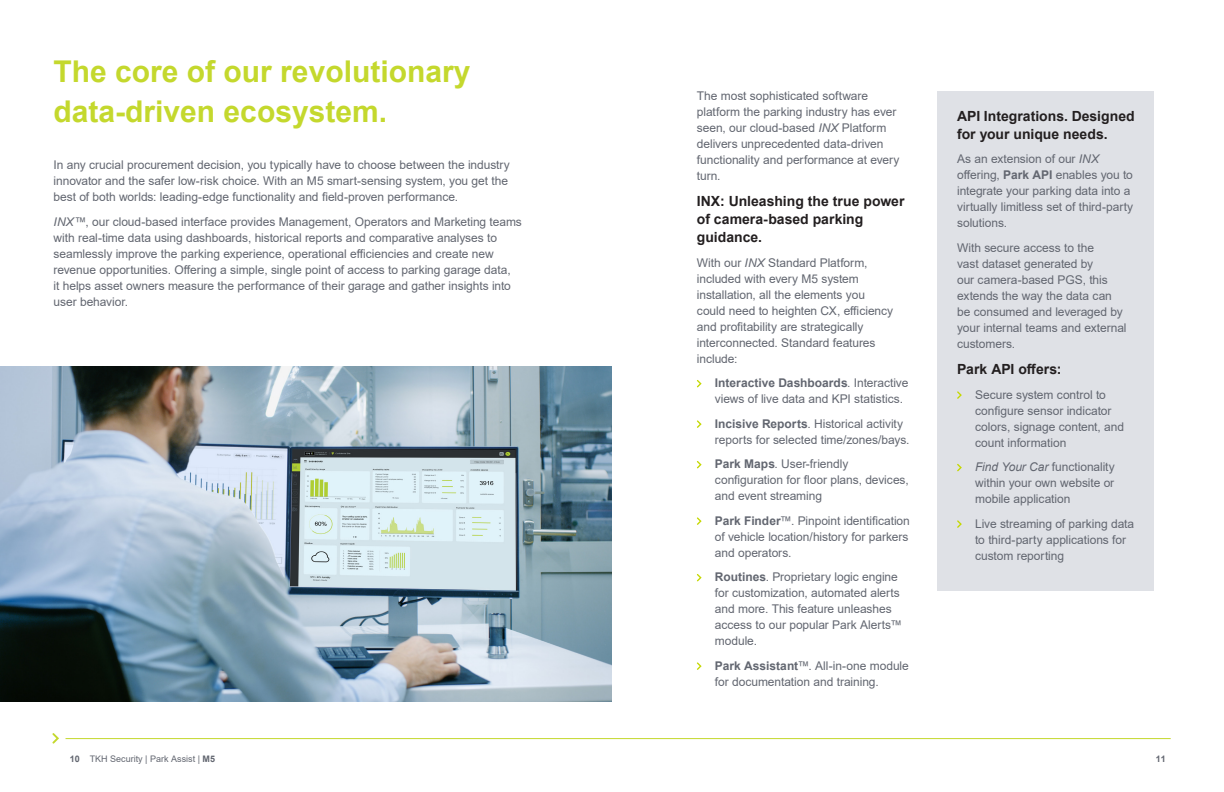
<style>
.page{position:relative;width:1224px;height:792px;background:#fff}
.page>*{position:absolute;margin:0;border:0;box-sizing:border-box;transform-origin:0 0}
._01_Intro_Header{font:700 30px/40px "Arial";color:#c4d82d}
._06_Subtitle{font:700 14px/18px "Arial";color:#231f20}
._02_Main_Text{font:12px/16px "Arial";letter-spacing:-.005em;color:#626670}
._09_Bullets{font:12px/16px "Arial";letter-spacing:-.005em;color:#626670}
.t1{font:9px "Arial";color:#626670}
.t2{font:700 9px "Arial";color:#626670}
.s1{font-style:italic}
.s2{font-weight:700}
</style>
<div class="page">
<div style="left:938px;top:91px;width:216px;height:499px;background:#dfe1e6"></div>
<svg style="left:697px;top:380px;width:5px;height:7px"></svg>
<svg style="left:697px;top:420px;width:5px;height:8px"></svg>
<svg style="left:697px;top:461px;width:5px;height:7px"></svg>
<svg style="left:697px;top:517px;width:5px;height:8px"></svg>
<svg style="left:697px;top:574px;width:5px;height:7px"></svg>
<svg style="left:697px;top:662px;width:5px;height:8px"></svg>
<svg style="left:957px;top:391px;width:5px;height:8px"></svg>
<svg style="left:957px;top:464px;width:5px;height:7px"></svg>
<svg style="left:957px;top:520px;width:5px;height:8px"></svg>
<img style="left:0;top:366px;width:612px;height:336px">
<hr style="left:66px;top:738px;width:1105px;height:1px;background:#c4d82d">
<svg style="left:52px;top:733px;width:7px;height:11px"></svg>
<p class="_01_Intro_Header" style="left:54px;top:52px;width:418px">The core of our revolutionary data-driven ecosystem.</p>
<p class="_02_Main_Text" style="left:54px;top:157px;width:458px">In any crucial procurement decision, you typically have to choose between the industry innovator and the safer low-risk choice. With an M5 smart-sensing system, you get the best of both worlds: leading-edge functionality and field-proven performance.</p>
<p class="_02_Main_Text" style="left:54px;top:214px;width:470px"><span class="s1">INX</span>™, our cloud-based interface provides Management, Operators and Marketing teams with real-time data using dashboards, historical reports and comparative analyses to seamlessly improve the parking experience, operational efficiencies and create new revenue opportunities. Offering a simple, single point of access to parking garage data,<br>it helps asset owners measure the performance of their garage and gather insights into user behavior.</p>
<p class="_02_Main_Text" style="left:697px;top:88px;width:204px">The most sophisticated software platform the parking industry has ever seen, our cloud-based <span class="s1">INX</span> Platform delivers unprecedented data-driven functionality and performance at every turn.</p>
<p class="_06_Subtitle" style="left:697px;top:193px;width:209px">INX: Unleashing the true power of camera-based parking guidance.</p>
<p class="_02_Main_Text" style="left:697px;top:255px;width:198px">With our <span class="s1">INX</span> Standard Platform, included with every M5 system installation, all the elements you could need to heighten CX, efficiency and profitability are strategically interconnected. Standard features include:</p>
<p class="_02_Main_Text" style="left:715px;top:375px;width:195px"><span class="s2">Interactive Dashboards</span>. Interactive views of live data and KPI statistics.</p>
<p class="_02_Main_Text" style="left:715px;top:416px;width:196px"><span class="s2">Incisive Reports</span>. Historical activity reports for selected time/zones/bays.</p>
<p class="_02_Main_Text" style="left:715px;top:456px;width:195px"><span class="s2">Park Maps</span>. User-friendly configuration for floor plans, devices, and event streaming</p>
<p class="_02_Main_Text" style="left:715px;top:513px;width:197px"><span class="s2">Park Finder</span>™. Pinpoint identification of vehicle location/history for parkers and operators.</p>
<p class="_02_Main_Text" style="left:715px;top:569px;width:189px"><span class="s2">Routines</span>. Proprietary logic engine for customization, automated alerts and more. This feature unleashes access to our popular Park Alerts™ module.</p>
<p class="_02_Main_Text" style="left:715px;top:658px;width:195px"><span class="s2">Park Assistant</span>™. All-in-one module for documentation and training.</p>
<p class="_06_Subtitle" style="left:957px;top:107px;width:179px">API Integrations. Designed for your unique needs.</p>
<p class="_02_Main_Text" style="left:957px;top:151px;width:178px">As an extension of our <span class="s1">INX </span>offering, <span class="s2">Park API</span> enables you to integrate your parking data into a virtually limitless set of third-party solutions.</p>
<p class="_02_Main_Text" style="left:957px;top:240px;width:171px">With secure access to the<br>vast dataset generated by<br>our camera-based PGS, this extends the way the data can be consumed and leveraged by your internal teams and external customers.</p>
<p class="_06_Subtitle" style="left:957px;top:361px;width:106px">Park API offers:</p>
<p class="_09_Bullets" style="left:975px;top:387px;width:151px">Secure system control to configure sensor indicator colors, signage content, and count information</p>
<p class="_09_Bullets" style="left:975px;top:459px;width:141px;text-align:justify"><span class="s1">Find Your Car</span> functionality within your own website or mobile application</p>
<p class="_09_Bullets" style="left:975px;top:516px;width:161px">Live streaming of parking data to third-party applications for custom reporting</p>
<p class="t1" style="left:70px;top:753px;width:147px"><span class="s2">10</span> TKH Security | Park Assist | <span class="s2">M5</span></p>
<p class="t2" style="left:1156px;top:752px;width:12px">11</p>
</div>
